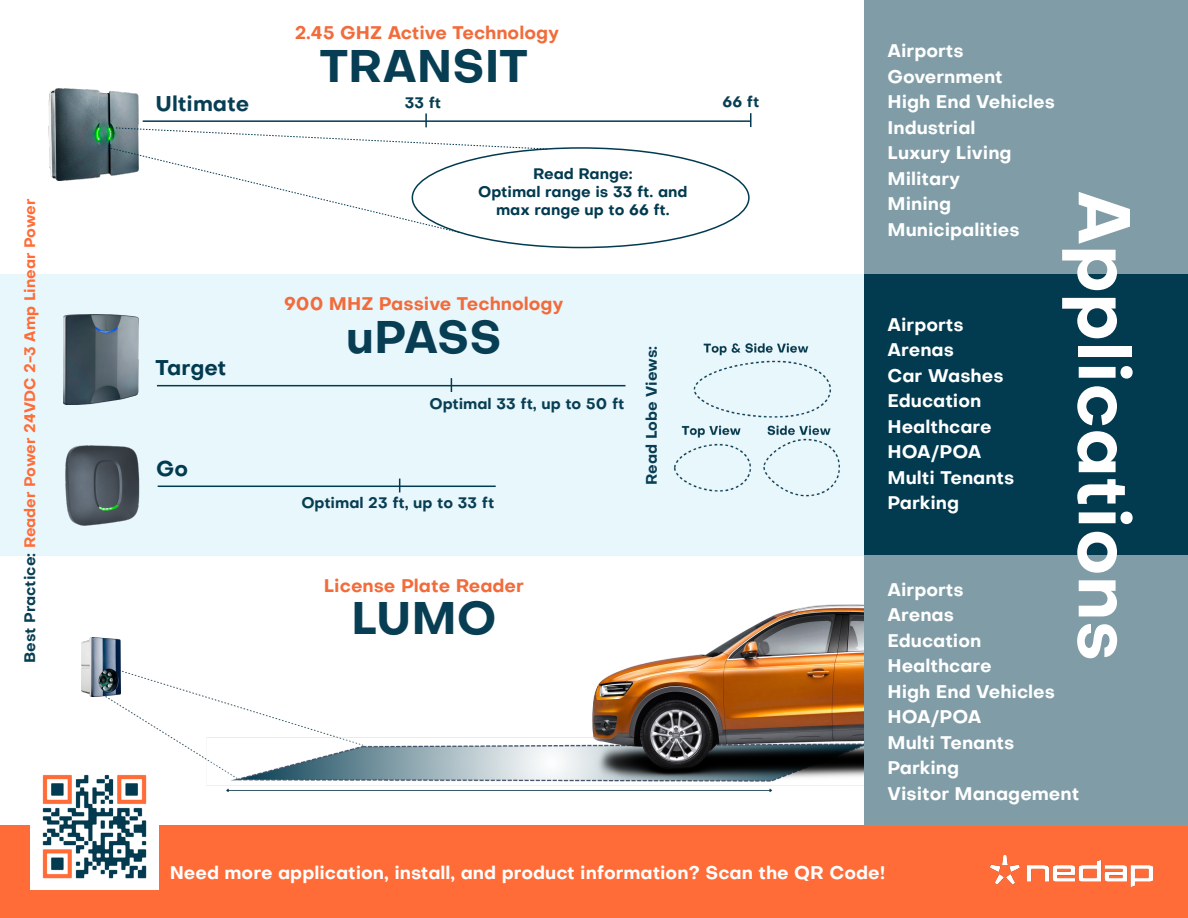
<style>
.page{position:relative;width:1188px;height:918px;background:#fff}
.page>*{position:absolute;margin:0;border:0;box-sizing:border-box;transform-origin:0 0}
.t1{font:700 72px "Objectivity";color:#fff}
.t2{font:700 45px "Objectivity";color:#083e53}
.t3{font:700 21px "Objectivity";color:#023a4f}
.t4{font:700 21px "Objectivity";color:#083e53}
.t5{font:700 18px/25.5px "Objectivity";color:#fff}
.t6{font:700 18px "Objectivity";color:#f26b3b}
.t7{font:700 15px "Objectivity";color:#083e53}
.t8{font:700 15px "Objectivity";color:#023a4f}
.t9{font:700 15px "Objectivity";color:#ff6c37}
.s1{color:#083e53}
</style>
<div class="page">
<img style="left:90px;top:556px;width:775px;height:270px">
<img style="left:577px;top:575px;width:288px;height:225px">
<div style="left:0;top:826px;width:1188px;height:92px;background:#ff6c37"></div>
<div style="left:0;top:274px;width:1188px;height:282px;background:#e8f7fc"></div>
<div style="left:865px;top:0;width:323px;height:826px;background:#809da7"></div>
<div style="left:865px;top:274px;width:323px;height:280px;background:#023a4f"></div>
<img style="left:81px;top:638px;width:39px;height:58px">
<img style="left:63px;top:314px;width:75px;height:91px">
<img style="left:49px;top:88px;width:89px;height:93px">
<hr style="left:157px;top:385px;width:468px;height:1px;background:#023a4f">
<hr style="left:143px;top:120px;width:608px;height:2px;background:#023a4f">
<svg style="left:750px;top:113px;width:2px;height:14px"></svg>
<img style="left:31px;top:763px;width:127px;height:126px">
<img style="left:674px;top:318px;width:191px;height:196px">
<svg style="left:107px;top:113px;width:441px;height:120px"></svg>
<img style="left:990px;top:855px;width:163px;height:31px">
<hr style="left:158px;top:486px;width:338px;height:1px;background:#023a4f">
<img style="left:65px;top:445px;width:94px;height:81px">
<svg style="left:451px;top:378px;width:1px;height:14px"></svg>
<svg style="left:399px;top:479px;width:1px;height:13px"></svg>
<p class="t9" style="left:19px;top:663px;width:466px;rotate:-90deg"><span class="s1">Best Practice:</span> Reader Power 24VDC 2-3 Amp Linear Power</p>
<p class="t6" style="left:295px;top:20px;width:266px">2.45 GHZ Active Technology</p>
<p class="t2" style="left:320px;top:33px;width:210px">TRANSIT</p>
<p class="t4" style="left:156px;top:88px;width:95px">Ultimate</p>
<p class="t7" style="left:405px;top:92px;width:38px">33 ft</p>
<p class="t7" style="left:723px;top:90px;width:38px">66 ft</p>
<p class="t8" style="left:533px;top:163px;width:101px">Read Range:</p>
<p class="t8" style="left:478px;top:181px;width:211px">Optimal range is 33 ft. and</p>
<p class="t8" style="left:496px;top:199px;width:175px">max range up to 66 ft.</p>
<p class="t3" style="left:156px;top:353px;width:72px">Target</p>
<p class="t3" style="left:156px;top:453px;width:33px">Go</p>
<p class="t6" style="left:284px;top:291px;width:281px">900 MHZ Passive Technology</p>
<p class="t2" style="left:346px;top:304px;width:157px">uPASS</p>
<p class="t7" style="left:429px;top:393px;width:196px">Optimal 33 ft, up to 50 ft</p>
<p class="t7" style="left:301px;top:492px;width:195px">Optimal 23 ft, up to 33 ft</p>
<p class="t7" style="left:641px;top:485px;width:140px;rotate:-90deg">Read Lobe Views:</p>
<p class="t6" style="left:324px;top:573px;width:202px">License Plate Reader</p>
<p class="t2" style="left:351px;top:586px;width:147px">LUMO</p>
<p class="t5" style="left:888px;top:38px;width:169px">Airports<br>Government<br>High End Vehicles<br>Industrial<br>Luxury Living<br>Military<br>Mining<br>Municipalities</p>
<p class="t1" style="left:1156px;top:191px;width:472px;rotate:90deg">Applications</p>
<p class="t5" style="left:888px;top:311px;width:128px">Airports<br>Arenas<br>Car Washes<br>Education<br>Healthcare<br>HOA/POA<br>Multi Tenants<br>Parking</p>
<p class="t5" style="left:888px;top:576px;width:193px">Airports<br>Arenas<br>Education<br>Healthcare<br>High End Vehicles<br>HOA/POA<br>Multi Tenants<br>Parking<br>Visitor Management</p>
<p class="t5" style="left:170px;top:859px;width:717px">Need more application, install, and product information? Scan the QR Code!</p>
</div>
